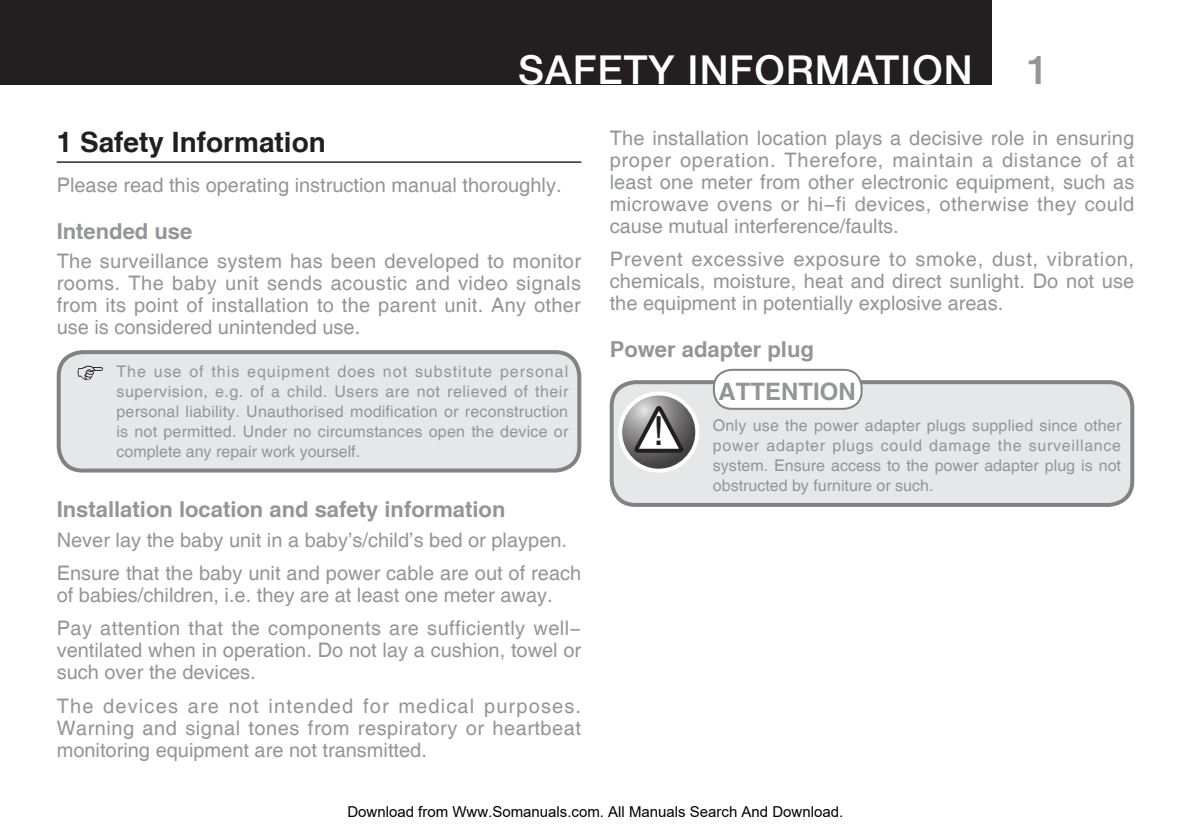
<style>
.page{position:relative;width:1191px;height:840px;background:#fff}
.page>*{position:absolute;margin:0;border:0;box-sizing:border-box;transform-origin:0 0}
.t1{font:500 40px "Helvetica Neue LT Std";color:#fff}
.t2{font:500 40px "Helvetica Neue LT Std";color:#939598}
.t3{font:40px "Helvetica";color:#201d1e}
.t4{font:700 28px "Helvetica";color:#231f20}
.t5{font:700 24px "Helvetica";color:#939598}
.t6{font:700 22px "Helvetica";color:#939598}
.t7{font:20px/22px "Helvetica";color:#939598;text-align:justify}
.t8{font:20px/33.4px "Helvetica";letter-spacing:.02em;color:#939598}
.t9{font:16px/20px "Helvetica";color:#939598;text-align:justify}
.t10{font:15px "Arial";color:#000}
</style>
<div class="page">
<div style="left:0;top:0;width:991px;height:84px;background:#231f20"></div>
<hr style="left:57px;top:161px;width:524px;height:2px;background:#231f20">
<div style="left:59px;top:352px;width:520px;height:118px;background:#e6e7e9;border-radius:24px"></div>
<div style="left:57px;top:350px;width:524px;height:122px;border:4px solid #808285;border-radius:24px"></div>
<svg style="left:78px;top:365px;width:25px;height:15px"></svg>
<div style="left:611px;top:382px;width:521px;height:122px;background:#e6e7e9;border-radius:24px"></div>
<div style="left:609px;top:380px;width:525px;height:126px;border:4px solid #808285;border-radius:24px"></div>
<svg style="left:620px;top:393px;width:77px;height:77px"></svg>
<div style="left:618px;top:391px;width:81px;height:81px;border:4px solid #fff;border-radius:50%"></div>
<svg style="left:631px;top:403px;width:52px;height:61px;background:#929091"></svg>
<div style="left:714px;top:369px;width:147px;height:39px;background:#fff;border-radius:18px"></div>
<div style="left:713px;top:368px;width:149px;height:41px;border:2px solid #808285;border-radius:18px"></div>
<h1 class="t1" style="left:518px;top:46px;width:54px">SAFETY</h1>
<h1 class="t1" style="left:687px;top:46px;width:40px">INFORMATION</h1>
<h1 class="t2" style="left:1027px;top:46px;width:24px">1</h1>
<h2 class="t4" style="left:57px;top:126px;width:271px">1 Safety Information</h2>
<p class="t7" style="left:57px;top:175px;width:506px">Please read this operating instruction manual thoroughly.</p>
<p class="t6" style="left:57px;top:218px;width:137px">Intended use</p>
<p class="t7" style="left:57px;top:250px;width:526px">The surveillance system has been developed to monitor rooms. The baby unit sends acoustic and video signals from its point of installation to the parent unit. Any other use is considered unintended use.</p>
<p class="t9" style="left:116px;top:361px;width:453px">The use of this equipment does not substitute personal supervision, e.g. of a child. Users are not relieved of their personal liability. Unauthorised modification or reconstruction is not permitted. Under no circumstances open the device or complete any repair work yourself.</p>
<p class="t6" style="left:57px;top:497px;width:450px">Installation location and safety information</p>
<p class="t7" style="left:57px;top:523px;width:526px;line-height:33.4px">Never lay the baby unit in a baby’s/child’s bed or playpen.<br>Ensure that the baby unit and power cable are out of reach</p>
<p class="t8" style="left:57px;top:578px;width:526px">of babies/children, i.e. they are at least one meter away.<br>Pay attention that the components are sufficiently well−</p>
<p class="t7" style="left:57px;top:639px;width:526px">ventilated when in operation. Do not lay a cushion, towel or such over the devices.</p>
<p class="t7" style="left:57px;top:695px;width:526px">The devices are not intended for medical purposes.<br>Warning and signal tones from respiratory or heartbeat monitoring equipment are not transmitted.</p>
<p class="t7" style="left:609px;top:127px;width:526px">The installation location plays a decisive role in ensuring proper operation. Therefore, maintain a distance of at least one meter from other electronic equipment, such as microwave ovens or hi−fi devices, otherwise they could cause mutual interference/faults.</p>
<p class="t7" style="left:609px;top:249px;width:526px">Prevent excessive exposure to smoke, dust, vibration, chemicals, moisture, heat and direct sunlight. Do not use the equipment in potentially explosive areas.</p>
<p class="t6" style="left:609px;top:336px;width:206px">Power adapter plug</p>
<h1 class="t3" style="left:653px;top:407px;width:13px">!</h1>
<p class="t5" style="left:718px;top:377px;width:139px">ATTENTION</p>
<p class="t9" style="left:713px;top:415px;width:410px">Only use the power adapter plugs supplied since other power adapter plugs could damage the surveillance system. Ensure access to the power adapter plug is not obstructed by furniture or such.</p>
<p class="t10" style="left:347px;top:802px;width:497px">Download from Www.Somanuals.com. All Manuals Search And Download.</p>
</div>
